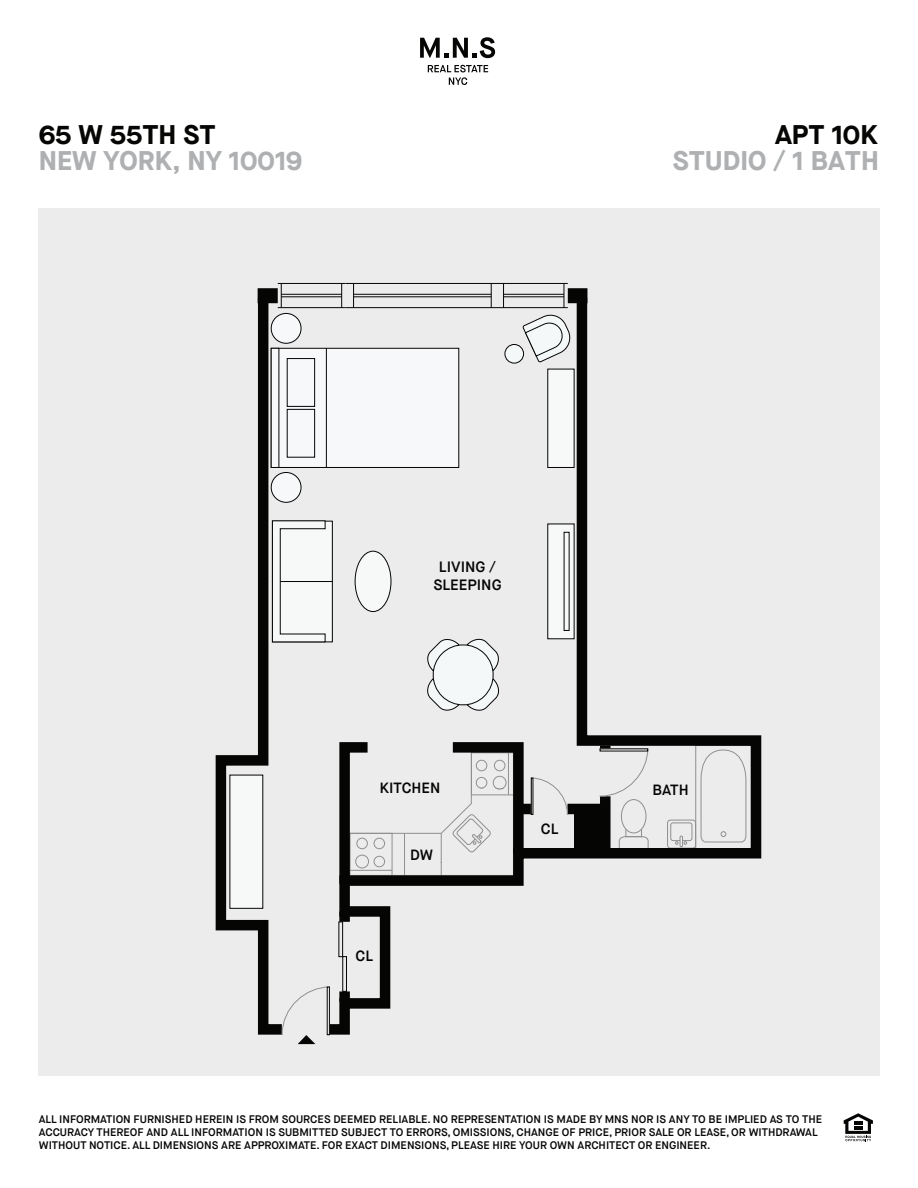
<style>
.page{position:relative;width:918px;height:1188px;background:#fff}
.page>*{position:absolute;margin:0;border:0;box-sizing:border-box;transform-origin:0 0}
.t1{font:700 27px "Maison Neue";color:#aeb0b2}
.t2{font:700 27px "Maison Neue";color:#060605}
.t3{font:600 15px/18px "Maison Neue";color:#060706;text-align:center}
.t4{font:600 14.85px "Maison Neue";color:#050504}
.t5{font:600 10.95px/13.2px "Maison Neue";color:#050705}
</style>
<div class="page">
<div style="left:38px;top:209px;width:842px;height:867px;background:#edeced"></div>
<svg style="left:420px;top:37px;width:75px;height:21px"></svg>
<svg style="left:428px;top:65px;width:60px;height:20px"></svg>
<svg style="left:844px;top:1113px;width:29px;height:28px"></svg>
<div style="left:292px;top:520px;width:27px;height:122px;background:#f7f9f9"></div>
<div style="left:271px;top:472px;width:30px;height:30px;background:#f6f8f9;border-radius:50%"></div>
<div style="left:271px;top:472px;width:30px;height:31px;border:1px solid #050504;border-radius:50%"></div>
<div style="left:271px;top:313px;width:30px;height:30px;background:#f6f8f9;border-radius:50%"></div>
<div style="left:271px;top:313px;width:30px;height:30px;border:1px solid #050504;border-radius:50%"></div>
<svg style="left:292px;top:350px;width:27px;height:116px"></svg>
<div style="left:287px;top:409px;width:28px;height:48px;background:#f6f8f9"></div>
<div style="left:287px;top:409px;width:28px;height:48px;border:1px solid #050504"></div>
<div style="left:287px;top:359px;width:28px;height:47px;background:#f6f8f9"></div>
<div style="left:287px;top:358px;width:28px;height:49px;border:1px solid #050504"></div>
<svg style="left:319px;top:287px;width:443px;height:748px"></svg>
<svg style="left:215px;top:287px;width:77px;height:748px"></svg>
<div style="left:568px;top:804px;width:41px;height:10px;background:#050504"></div>
<div style="left:600px;top:796px;width:11px;height:61px;background:#050504"></div>
<div style="left:258px;top:288px;width:20px;height:15px;background:#050504"></div>
<div style="left:568px;top:288px;width:19px;height:15px;background:#050504"></div>
<hr style="left:278px;top:307px;width:68px;height:1px;background:#050504">
<hr style="left:278px;top:283px;width:68px;height:1px;background:#050504">
<hr style="left:281px;top:297px;width:61px;height:1px;background:#050504">
<hr style="left:281px;top:294px;width:61px;height:1px;background:#050504">
<svg style="left:341px;top:284px;width:1px;height:24px"></svg>
<svg style="left:281px;top:284px;width:1px;height:24px"></svg>
<hr style="left:500px;top:307px;width:68px;height:1px;background:#050504">
<hr style="left:500px;top:283px;width:68px;height:1px;background:#050504">
<hr style="left:504px;top:297px;width:60px;height:1px;background:#050504">
<hr style="left:504px;top:294px;width:60px;height:1px;background:#050504">
<svg style="left:523px;top:283px;width:49px;height:79px"></svg>
<svg style="left:503px;top:284px;width:1px;height:24px"></svg>
<hr style="left:346px;top:307px;width:154px;height:1px;background:#050504">
<hr style="left:346px;top:283px;width:154px;height:1px;background:#050504">
<hr style="left:354px;top:297px;width:137px;height:1px;background:#050504">
<hr style="left:354px;top:294px;width:137px;height:1px;background:#050504">
<svg style="left:491px;top:284px;width:1px;height:24px"></svg>
<svg style="left:353px;top:284px;width:1px;height:24px"></svg>
<svg style="left:600px;top:746px;width:48px;height:51px"></svg>
<hr style="left:600px;top:749px;width:48px;height:2px;background:#fff">
<svg style="left:282px;top:987px;width:48px;height:57px"></svg>
<div style="left:339px;top:922px;width:4px;height:35px;border:1px solid #050504"></div>
<div style="left:343px;top:957px;width:4px;height:34px;border:1px solid #050504"></div>
<div style="left:339px;top:911px;width:11px;height:11px;background:#050504"></div>
<div style="left:339px;top:991px;width:11px;height:11px;background:#050504"></div>
<svg style="left:334px;top:737px;width:234px;height:157px"></svg>
<div style="left:575px;top:806px;width:30px;height:46px;background:#050504"></div>
<svg style="left:701px;top:747px;width:46px;height:95px"></svg>
<div style="left:230px;top:775px;width:33px;height:133px;background:#f7f9f9"></div>
<h1 class="t2" style="left:39px;top:115px;width:178px">65 W 55TH ST</h1>
<h1 class="t1" style="left:39px;top:141px;width:265px">NEW YORK, NY 10019</h1>
<h1 class="t2" style="left:775px;top:115px;width:104px">APT 10K</h1>
<h1 class="t1" style="left:673px;top:142px;width:208px">STUDIO / 1 BATH</h1>
<h2 class="t3" style="left:433px;top:558px;width:70px">LIVING /<br>SLEEPING</h2>
<h3 class="t4" style="left:380px;top:778px;width:62px">KITCHEN</h3>
<h3 class="t4" style="left:653px;top:781px;width:38px">BATH</h3>
<h3 class="t4" style="left:410px;top:845px;width:24px">DW</h3>
<h3 class="t4" style="left:541px;top:820px;width:19px">CL</h3>
<h3 class="t4" style="left:356px;top:946px;width:19px">CL</h3>
<p class="t5" style="left:39px;top:1113px;width:785px">ALL INFORMATION FURNISHED HEREIN IS FROM SOURCES DEEMED RELIABLE. NO REPRESENTATION IS MADE BY MNS NOR IS ANY TO BE IMPLIED AS TO THE<br>ACCURACY THEREOF AND ALL INFORMATION IS SUBMITTED SUBJECT TO ERRORS, OMISSIONS, CHANGE OF PRICE, PRIOR SALE OR LEASE, OR WITHDRAWAL<br>WITHOUT NOTICE. ALL DIMENSIONS ARE APPROXIMATE. FOR EXACT DIMENSIONS, PLEASE HIRE YOUR OWN ARCHITECT OR ENGINEER.</p>
</div>
